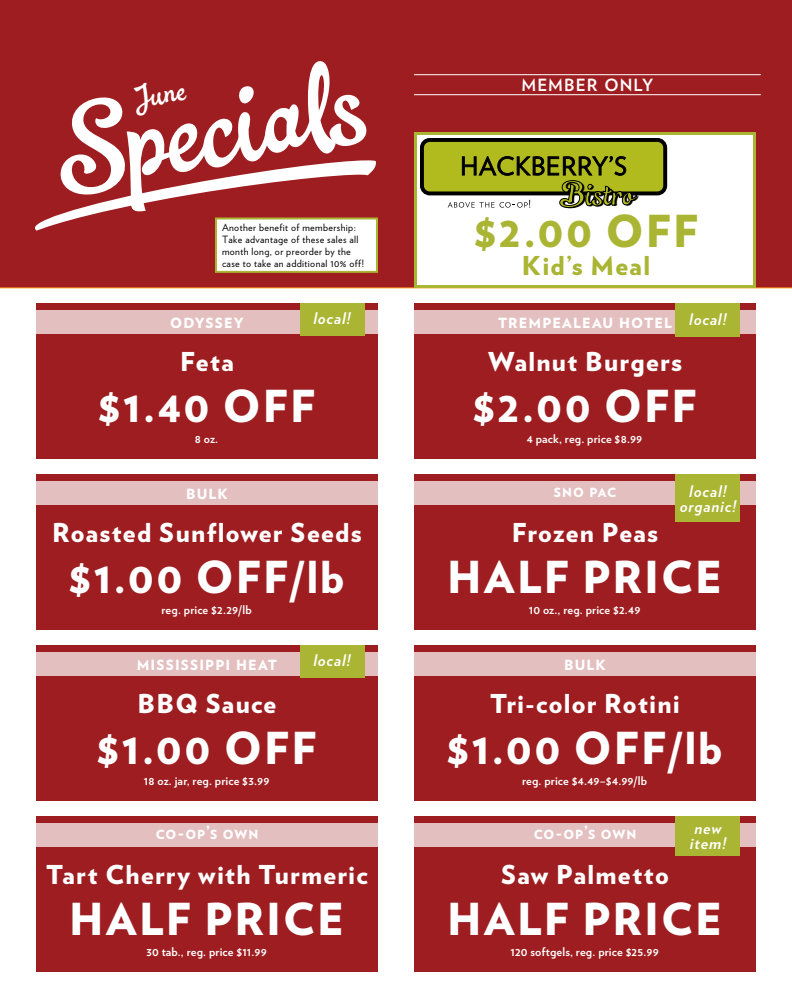
<style>
.page{position:relative;width:792px;height:1008px;background:#fff}
.page>*{position:absolute;margin:0;border:0;box-sizing:border-box;transform-origin:0 0}
.t1{font:120.2px "Ollie";color:#fff}
.t2{font:900 44px "Verlag";letter-spacing:.05em;color:#fff}
.t3{font:900 44px "Verlag";color:#a9b533}
.t4{font:34.1px "Ollie";color:#000}
.t5{font:30.9px "Ollie";color:#fff}
.t6{font:900 26px "Verlag";letter-spacing:.05em;color:#fff}
.t7{font:900 26px "Verlag";letter-spacing:.05em;color:#a9b533}
.t8{font:700 16.8px "Verlag";letter-spacing:.065em;color:#fff}
.t9{font:italic 700 16px/15px "Verlag";letter-spacing:.05em;color:#fff;text-align:center}
.t10{font:900 14px "Verlag";letter-spacing:.08em;color:#fff}
.t11{font:900 12.6px "Verlag";letter-spacing:.07em;color:#fff}
.t12{font:700 12px "Verlag";letter-spacing:.01em;color:#fff}
.t13{font:10px/12px "Verlag";letter-spacing:.035em;color:#000}
.s1{font-size:18px}
</style>
<div class="page">
<div style="left:0;top:0;width:792px;height:288px;background:#9e1d20"></div>
<div style="left:414px;top:132px;width:342px;height:156px;background:#fff;border:3px solid #a9b533"></div>
<div style="left:215px;top:218px;width:163px;height:55px;background:#fff;border:2px solid #a9b533"></div>
<hr style="left:414px;top:74px;width:347px;height:1px;background:#fff">
<hr style="left:414px;top:94px;width:347px;height:1px;background:#fff">
<div style="left:422px;top:140px;width:243px;height:53px;background:#b2bb1e;border-radius:8px"></div>
<div style="left:420px;top:138px;width:247px;height:57px;border:4px solid #000;border-radius:8px"></div>
<svg style="left:448px;top:156px;width:189px;height:52px"></svg>
<div style="left:414px;top:303px;width:342px;height:156px;background:#9e1d20"></div>
<div style="left:36px;top:303px;width:342px;height:156px;background:#9e1d20"></div>
<div style="left:414px;top:474px;width:342px;height:156px;background:#9e1d20"></div>
<div style="left:36px;top:474px;width:342px;height:156px;background:#9e1d20"></div>
<div style="left:414px;top:645px;width:342px;height:156px;background:#9e1d20"></div>
<div style="left:36px;top:645px;width:342px;height:156px;background:#9e1d20"></div>
<div style="left:414px;top:816px;width:342px;height:156px;background:#9e1d20"></div>
<div style="left:36px;top:816px;width:342px;height:156px;background:#9e1d20"></div>
<div style="left:414px;top:310px;width:342px;height:24px;background:#e3bfc0"></div>
<div style="left:36px;top:310px;width:342px;height:24px;background:#e3bfc0"></div>
<div style="left:414px;top:481px;width:342px;height:24px;background:#e3bfc0"></div>
<div style="left:36px;top:481px;width:342px;height:24px;background:#e3bfc0"></div>
<div style="left:414px;top:652px;width:342px;height:24px;background:#e3bfc0"></div>
<div style="left:36px;top:652px;width:342px;height:24px;background:#e3bfc0"></div>
<div style="left:414px;top:823px;width:342px;height:24px;background:#e3bfc0"></div>
<div style="left:36px;top:823px;width:342px;height:24px;background:#e3bfc0"></div>
<div style="left:676px;top:474px;width:64px;height:48px;background:#a9b533"></div>
<div style="left:676px;top:816px;width:64px;height:39px;background:#a9b533"></div>
<div style="left:676px;top:303px;width:64px;height:33px;background:#a9b533"></div>
<div style="left:300px;top:645px;width:64px;height:33px;background:#a9b533"></div>
<div style="left:300px;top:303px;width:64px;height:33px;background:#a9b533"></div>
<h1 class="t1" style="left:45px;top:89px;width:383px;rotate:-10deg">Specials_____________________</h1>
<h3 class="t8" style="left:521px;top:75px;width:133px">MEMBER ONLY</h3>
<h3 class="t5" style="left:131px;top:80px;width:54px;rotate:-10deg">June</h3>
<h3 class="t4" style="left:561px;top:172px;width:76px">Bistro</h3>
<p class="t13" style="left:222px;top:221px;width:144px">Another benefit of membership:<br>Take advantage of these sales all month long, or preorder by the case to take an additional 10% off!</p>
<h2 class="t3" style="left:474px;top:204px;width:226px">$2.00 OFF</h2>
<h3 class="t7" style="left:522px;top:250px;width:130px">Kid’s Meal</h3>
<h3 class="t9" style="left:313px;top:311px;width:39px">local!</h3>
<p class="t10" style="left:170px;top:315px;width:75px">ODYSSEY</p>
<p class="t10" style="left:498px;top:315px;width:175px">TREMPEALEAU HOTEL</p>
<h3 class="t9" style="left:689px;top:311px;width:39px">local!</h3>
<h3 class="t6" style="left:180px;top:346px;width:55px">Feta</h3>
<h3 class="t6" style="left:488px;top:346px;width:195px">Walnut Burgers</h3>
<h2 class="t2" style="left:98px;top:380px;width:219px">$1.40 OFF</h2>
<p class="t12" style="left:195px;top:431px;width:25px">8 oz.</p>
<h2 class="t2" style="left:472px;top:380px;width:226px">$2.00 OFF</h2>
<p class="t12" style="left:527px;top:431px;width:117px">4 pack, reg. price $8.99</p>
<p class="t10" style="left:186px;top:486px;width:43px">BULK</p>
<p class="t11" style="left:554px;top:485px;width:64px">SNO PAC</p>
<h3 class="t6" style="left:52px;top:517px;width:311px">Roasted Sunflower Seeds</h3>
<h3 class="t6" style="left:512px;top:517px;width:148px">Frozen Peas</h3>
<h3 class="t9" style="left:680px;top:483px;width:58px">local! organic!</h3>
<h2 class="t2" style="left:69px;top:551px;width:278px">$1.00 OFF/lb</h2>
<p class="t12" style="left:161px;top:602px;width:92px">reg. price $2.29/lb</p>
<h2 class="t2" style="left:447px;top:551px;width:277px">HALF PRICE</h2>
<p class="t12" style="left:529px;top:602px;width:113px">10 oz., reg. price $2.49</p>
<h3 class="t9" style="left:313px;top:653px;width:39px">local!</h3>
<p class="t10" style="left:137px;top:657px;width:142px">MISSISSIPPI HEAT</p>
<p class="t10" style="left:564px;top:657px;width:43px">BULK</p>
<h3 class="t6" style="left:138px;top:688px;width:140px">BBQ Sauce</h3>
<h2 class="t2" style="left:97px;top:722px;width:221px">$1.00 OFF</h2>
<p class="t12" style="left:144px;top:773px;width:127px">18 oz. jar, reg. price $3.99</p>
<h3 class="t6" style="left:490px;top:688px;width:191px">Tri-color Rotini</h3>
<h2 class="t2" style="left:447px;top:722px;width:278px">$1.00 OFF/lb</h2>
<p class="t12" style="left:522px;top:773px;width:127px">reg. price $4.49–$4.99/lb</p>
<p class="t11" style="left:156px;top:827px;width:104px">CO<span class="s1">-</span>OP<span class="s1">’</span>S OWN</p>
<p class="t11" style="left:534px;top:827px;width:104px">CO<span class="s1">-</span>OP<span class="s1">’</span>S OWN</p>
<h3 class="t6" style="left:46px;top:859px;width:323px">Tart Cherry with Turmeric</h3>
<h3 class="t6" style="left:501px;top:859px;width:169px">Saw Palmetto</h3>
<h3 class="t9" style="left:690px;top:821px;width:38px;text-align:left">new item!</h3>
<h2 class="t2" style="left:69px;top:893px;width:277px">HALF PRICE</h2>
<p class="t12" style="left:146px;top:944px;width:122px">30 tab., reg. price $11.99</p>
<h2 class="t2" style="left:447px;top:893px;width:277px">HALF PRICE</h2>
<p class="t12" style="left:510px;top:944px;width:150px">120 softgels, reg. price $25.99</p>
</div>
